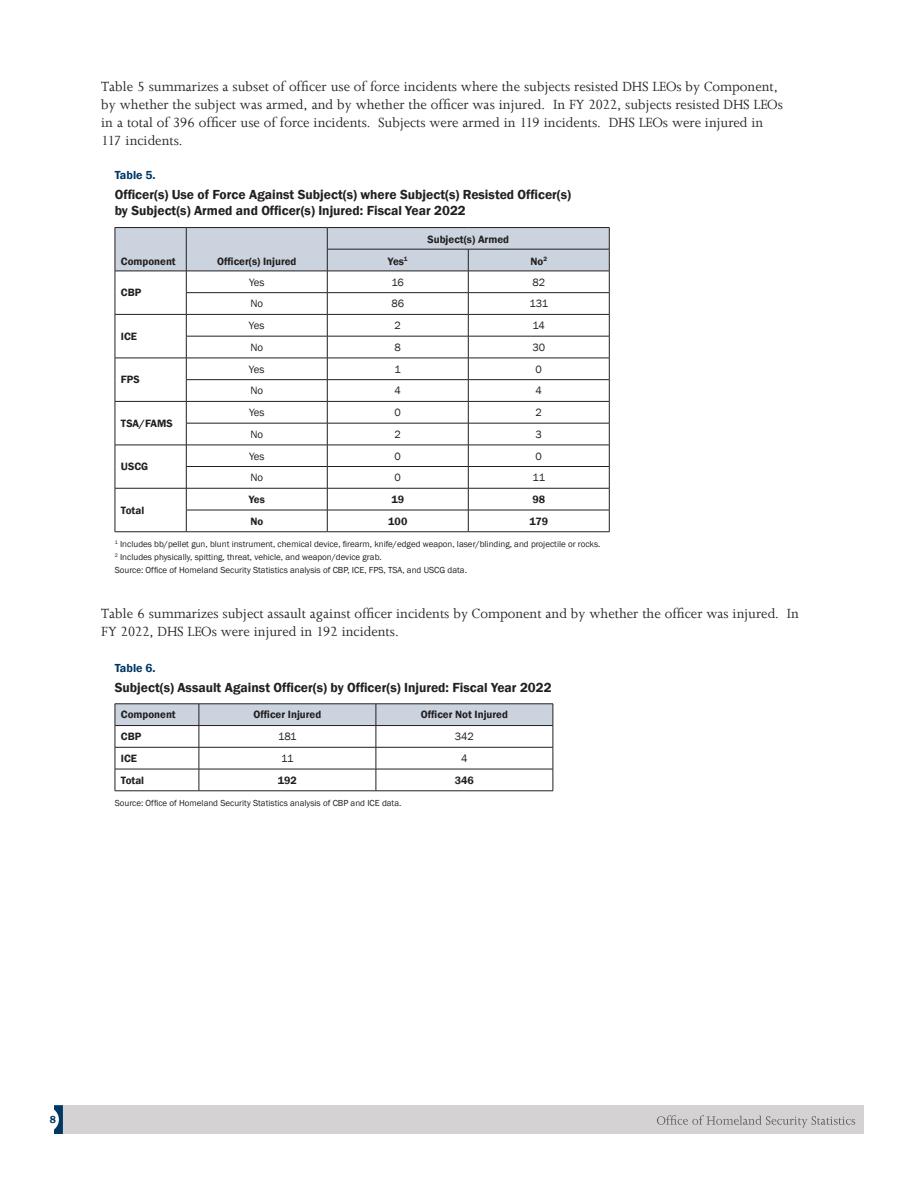
<style>
.page{position:relative;width:918px;height:1188px;background:#fff}
.page>*{position:absolute;margin:0;border:0;box-sizing:border-box;transform-origin:0 0}
.t1{font:15px/18px "Joanna";color:#231f20}
.t2{font:600 13.5px/16.5px "Franklin Gothic";color:#231f20}
.t3{font:600 12px "Franklin Gothic";color:#003864}
.t4{font:600 10.8px "Franklin Gothic";color:#231f20}
.t5{font:10.8px "Franklin Gothic";color:#231f20}
.t6{font:600 10.5px "Franklin Gothic";color:#003864}
.t7{font:9px/13px "Franklin Gothic";color:#231f20}
</style>
<div class="page">
<div style="left:63px;top:1105px;width:801px;height:29px;background:#d5d2d4"></div>
<svg style="left:54px;top:1105px;width:9px;height:29px"></svg>
<svg style="left:657px;top:1115px;width:198px;height:13px"></svg>
<hr style="left:115px;top:227px;width:71px;height:1px;background:#231f20">
<hr style="left:186px;top:227px;width:141px;height:1px;background:#231f20">
<hr style="left:327px;top:227px;width:141px;height:1px;background:#231f20">
<hr style="left:468px;top:227px;width:141px;height:1px;background:#231f20">
<hr style="left:115px;top:532px;width:71px;height:1px;background:#231f20">
<svg style="left:115px;top:228px;width:495px;height:304px"></svg>
<hr style="left:186px;top:532px;width:141px;height:1px;background:#231f20">
<hr style="left:327px;top:532px;width:141px;height:1px;background:#231f20">
<hr style="left:468px;top:532px;width:141px;height:1px;background:#231f20">
<svg style="left:115px;top:704px;width:439px;height:87px"></svg>
<hr style="left:115px;top:791px;width:84px;height:1px;background:#231f20">
<hr style="left:199px;top:791px;width:177px;height:1px;background:#231f20">
<hr style="left:376px;top:791px;width:177px;height:1px;background:#231f20">
<p class="t1" style="left:101px;top:77px;width:683px">Table 5 summarizes a subset of officer use of force incidents where the subjects resisted DHS LEOs by Component, by whether the subject was armed, and by whether the officer was injured. In FY 2022, subjects resisted DHS LEOs in a total of 396 officer use of force incidents. Subjects were armed in 119 incidents. DHS LEOs were injured in 117 incidents.</p>
<p class="t3" style="left:115px;top:168px;width:42px">Table 5.</p>
<p class="t2" style="left:115px;top:186px;width:458px">Officer(s) Use of Force Against Subject(s) where Subject(s) Resisted Officer(s) by Subject(s) Armed and Officer(s) Injured: Fiscal Year 2022</p>
<p class="t4" style="left:121px;top:255px;width:56px">Component</p>
<p class="t4" style="left:217px;top:255px;width:81px">Officer(s) Injured</p>
<p class="t4" style="left:428px;top:233px;width:83px">Subject(s) Armed</p>
<p class="t4" style="left:388px;top:255px;width:21px">Yes<sup>1</sup></p>
<p class="t4" style="left:531px;top:255px;width:18px">No<sup>2</sup></p>
<p class="t4" style="left:121px;top:286px;width:22px">CBP</p>
<p class="t4" style="left:121px;top:330px;width:18px">ICE</p>
<p class="t4" style="left:121px;top:373px;width:20px">FPS</p>
<p class="t4" style="left:121px;top:417px;width:53px">TSA/FAMS</p>
<p class="t4" style="left:121px;top:460px;width:29px">USCG</p>
<p class="t5" style="left:249px;top:275px;width:17px">Yes</p>
<p class="t5" style="left:392px;top:275px;width:14px">16</p>
<p class="t5" style="left:532px;top:275px;width:14px">82</p>
<p class="t5" style="left:250px;top:297px;width:14px">No</p>
<p class="t5" style="left:391px;top:297px;width:14px">86</p>
<p class="t5" style="left:530px;top:297px;width:20px">131</p>
<p class="t5" style="left:249px;top:319px;width:17px">Yes</p>
<p class="t5" style="left:395px;top:319px;width:8px">2</p>
<p class="t5" style="left:533px;top:319px;width:14px">14</p>
<p class="t5" style="left:250px;top:341px;width:14px">No</p>
<p class="t5" style="left:395px;top:341px;width:8px">8</p>
<p class="t5" style="left:532px;top:341px;width:14px">30</p>
<p class="t5" style="left:249px;top:362px;width:17px">Yes</p>
<p class="t5" style="left:395px;top:362px;width:8px">1</p>
<p class="t5" style="left:536px;top:362px;width:8px">0</p>
<p class="t5" style="left:250px;top:384px;width:14px">No</p>
<p class="t5" style="left:395px;top:384px;width:8px">4</p>
<p class="t5" style="left:536px;top:384px;width:8px">4</p>
<p class="t5" style="left:249px;top:406px;width:17px">Yes</p>
<p class="t5" style="left:395px;top:406px;width:8px">0</p>
<p class="t5" style="left:536px;top:406px;width:8px">2</p>
<p class="t5" style="left:250px;top:428px;width:14px">No</p>
<p class="t5" style="left:395px;top:428px;width:8px">2</p>
<p class="t5" style="left:536px;top:428px;width:8px">3</p>
<p class="t5" style="left:249px;top:449px;width:17px">Yes</p>
<p class="t5" style="left:395px;top:449px;width:8px">0</p>
<p class="t5" style="left:536px;top:449px;width:8px">0</p>
<p class="t5" style="left:250px;top:471px;width:14px">No</p>
<p class="t5" style="left:395px;top:471px;width:8px">0</p>
<p class="t5" style="left:533px;top:471px;width:14px">11</p>
<p class="t4" style="left:249px;top:493px;width:18px">Yes</p>
<p class="t4" style="left:391px;top:493px;width:14px">19</p>
<p class="t4" style="left:532px;top:493px;width:14px">98</p>
<p class="t4" style="left:250px;top:514px;width:14px">No</p>
<p class="t4" style="left:388px;top:514px;width:21px">100</p>
<p class="t4" style="left:530px;top:514px;width:20px">179</p>
<p class="t7" style="left:115px;top:538px;width:487px"><sup>1</sup> Includes bb/pellet gun, blunt instrument, chemical device, firearm, knife/edged weapon, laser/blinding, and projectile or rocks.<br><sup>2</sup> Includes physically, spitting, threat, vehicle, and weapon/device grab.<br>Source: Office of Homeland Security Statistics analysis of CBP, ICE, FPS, TSA, and USCG data.</p>
<p class="t1" style="left:101px;top:604px;width:699px">Table 6 summarizes subject assault against officer incidents by Component and by whether the officer was injured. In<br>FY 2022, DHS LEOs were injured in 192 incidents.</p>
<p class="t3" style="left:115px;top:661px;width:42px">Table 6.</p>
<p class="t2" style="left:115px;top:679px;width:438px">Subject(s) Assault Against Officer(s) by Officer(s) Injured: Fiscal Year 2022</p>
<p class="t4" style="left:121px;top:708px;width:56px">Component</p>
<p class="t4" style="left:254px;top:708px;width:69px">Officer Injured</p>
<p class="t4" style="left:421px;top:708px;width:89px">Officer Not Injured</p>
<p class="t4" style="left:121px;top:730px;width:22px">CBP</p>
<p class="t5" style="left:278px;top:730px;width:20px">181</p>
<p class="t5" style="left:455px;top:730px;width:21px">342</p>
<p class="t4" style="left:121px;top:752px;width:18px">ICE</p>
<p class="t5" style="left:281px;top:752px;width:14px">11</p>
<p class="t5" style="left:461px;top:752px;width:8px">4</p>
<p class="t4" style="left:121px;top:773px;width:25px">Total</p>
<p class="t4" style="left:278px;top:773px;width:21px">192</p>
<p class="t4" style="left:455px;top:773px;width:21px">346</p>
<p class="t7" style="left:115px;top:797px;width:288px">Source: Office of Homeland Security Statistics analysis of CBP and ICE data.</p>
<p class="t4" style="left:121px;top:504px;width:25px">Total</p>
<p class="t6" style="left:50px;top:1113px;width:8px">8</p>
</div>
